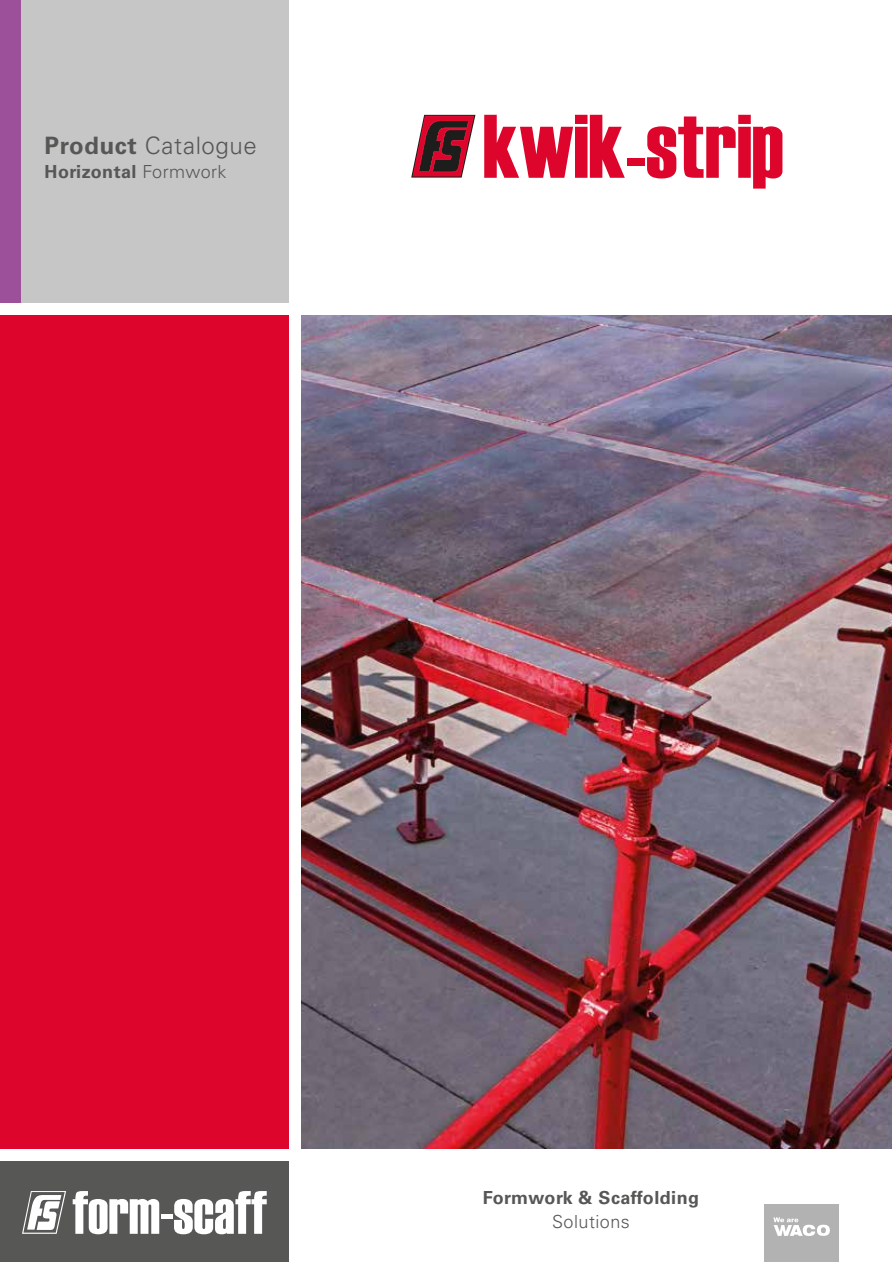
<style>
.page{position:relative;width:892px;height:1262px;background:#fff}
.page>*{position:absolute;margin:0;border:0;box-sizing:border-box;transform-origin:0 0}
.t1{font:90px "Haettenschweiler";color:#dd052b}
.t2{font:300 24px "Univers LT Std";letter-spacing:.025em;color:#575756}
.t3{font:700 18px "Univers LT Std";letter-spacing:.025em;color:#575756}
.t4{font:300 18px "Univers LT Std";letter-spacing:.025em;color:#575756}
.s1{font-weight:700}
.s2{font-weight:300}
</style>
<div class="page">
<div style="left:0;top:315px;width:289px;height:833px;background:#dd052b"></div>
<div style="left:0;top:1161px;width:289px;height:101px;background:#575756"></div>
<img style="left:302px;top:315px;width:590px;height:833px">
<div style="left:0;top:0;width:289px;height:302px;background:#c6c6c6"></div>
<hr style="left:161px;top:1214px;width:12px;height:4px;background:#fff">
<svg style="left:73px;top:1191px;width:86px;height:43px"></svg>
<svg style="left:174px;top:1191px;width:93px;height:43px"></svg>
<svg style="left:22px;top:1191px;width:44px;height:43px"></svg>
<svg style="left:411px;top:114px;width:64px;height:64px"></svg>
<div style="left:764px;top:1204px;width:75px;height:58px;background:#b3b2b2"></div>
<svg style="left:773px;top:1217px;width:56px;height:19px"></svg>
<div style="left:0;top:0;width:21px;height:302px;background:#9d509a"></div>
<h2 class="t2" style="left:45px;top:131px;width:214px"><span class="s1">Product</span> Catalogue</h2>
<p class="t3" style="left:45px;top:161px;width:183px">Horizontal <span class="s2">Formwork</span></p>
<h1 class="t1" style="left:482px;top:95px;width:302px">kwik-strip</h1>
<p class="t3" style="left:483px;top:1187px;width:218px">Formwork &amp; Scaffolding</p>
<p class="t4" style="left:552px;top:1211px;width:79px">Solutions</p>
</div>
